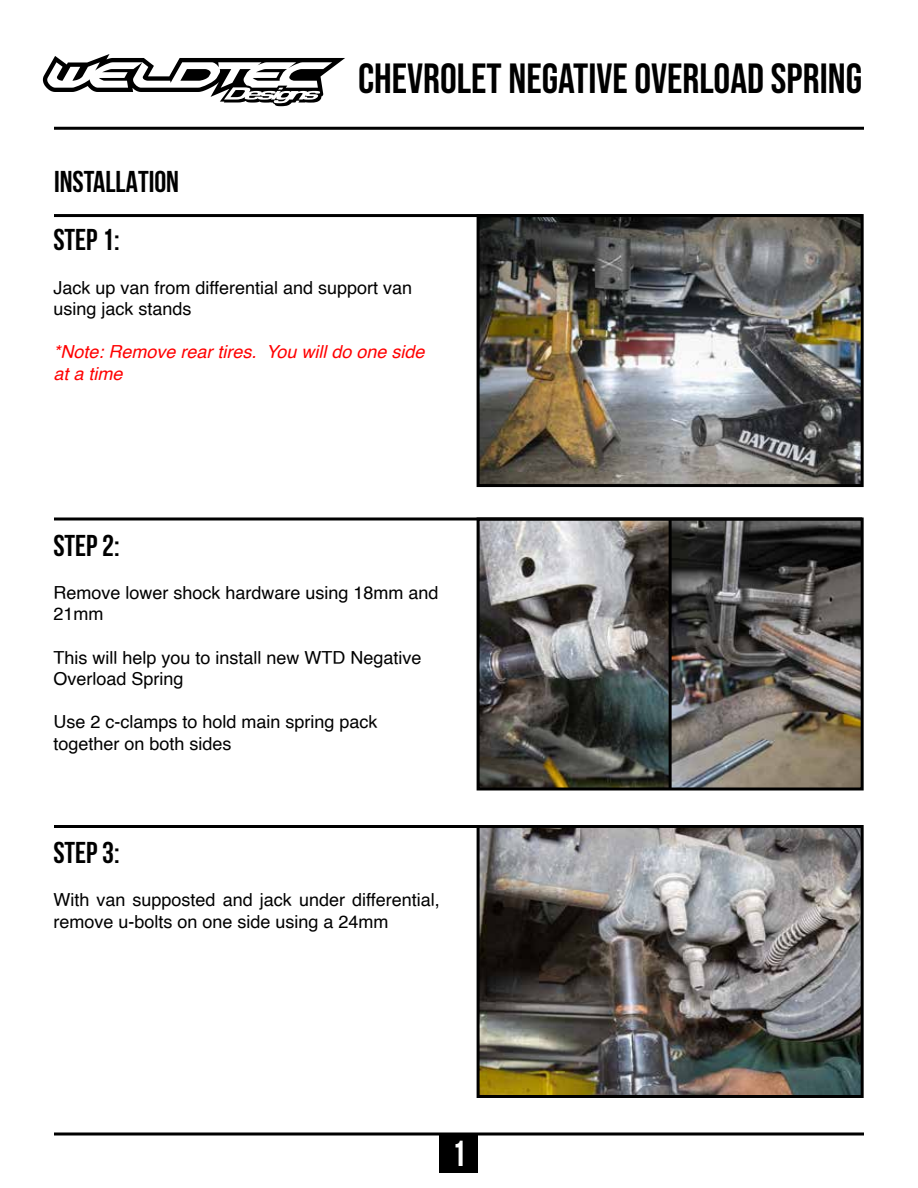
<style>
.page{position:relative;width:918px;height:1188px;background:#fff}
.page>*{position:absolute;margin:0;border:0;box-sizing:border-box;transform-origin:0 0}
.t1{font:42px "Bebas Neue";color:#000}
.t2{font:700 36px "Bebas Neue";color:#fff}
.t3{font:700 30px/58.8px "Bebas Neue";color:#000}
.t4{font:18px/21.6px "Helvetica";color:#000}
.t5{font:italic 18px/21.6px "Helvetica";color:#f00}
</style>
<div class="page">
<div style="left:440px;top:1134px;width:38px;height:38px;background:#000"></div>
<svg style="left:43px;top:54px;width:302px;height:52px"></svg>
<hr style="left:54px;top:127px;width:810px;height:3px;background:#000">
<hr style="left:54px;top:1132px;width:810px;height:3px;background:#000">
<img style="left:481px;top:829px;width:379px;height:265px">
<div style="left:477px;top:825px;width:387px;height:273px;border:3px solid #000"></div>
<img style="left:481px;top:521px;width:379px;height:265px">
<div style="left:477px;top:517px;width:387px;height:273px;border:3px solid #000"></div>
<img style="left:481px;top:218px;width:379px;height:265px">
<div style="left:477px;top:214px;width:387px;height:273px;border:3px solid #000"></div>
<hr style="left:54px;top:214px;width:808px;height:3px;background:#000">
<hr style="left:54px;top:517px;width:808px;height:3px;background:#000">
<hr style="left:54px;top:825px;width:808px;height:3px;background:#000">
<hr style="left:669px;top:518px;width:3px;height:270px;background:#000">
<h1 class="t1" style="left:358px;top:54px;width:506px">CHEVROLET NEGATIVE OVERLOAD SPRING</h1>
<h3 class="t3" style="left:53px;top:152px;width:127px">INSTALLATION<br>STEP 1:</h3>
<p class="t4" style="left:53px;top:278px;width:360px">Jack up van from differential and support van using jack stands</p>
<p class="t5" style="left:53px;top:343px;width:373px">*Note: Remove rear tires. You will do one side at a time</p>
<h3 class="t3" style="left:53px;top:516px;width:68px">STEP 2:</h3>
<p class="t4" style="left:53px;top:583px;width:387px">Remove lower shock hardware using 18mm and<br>21mm</p>
<p class="t4" style="left:53px;top:648px;width:370px">This will help you to install new WTD Negative<br>Overload Spring</p>
<p class="t4" style="left:53px;top:713px;width:326px">Use 2 c-clamps to hold main spring pack together on both sides</p>
<h3 class="t3" style="left:53px;top:823px;width:68px">STEP 3:</h3>
<p class="t4" style="left:53px;top:891px;width:388px">With van supposted and jack under differential, remove u-bolts on one side using a 24mm</p>
<h2 class="t2" style="left:452px;top:1132px;width:16px">1</h2>
</div>
